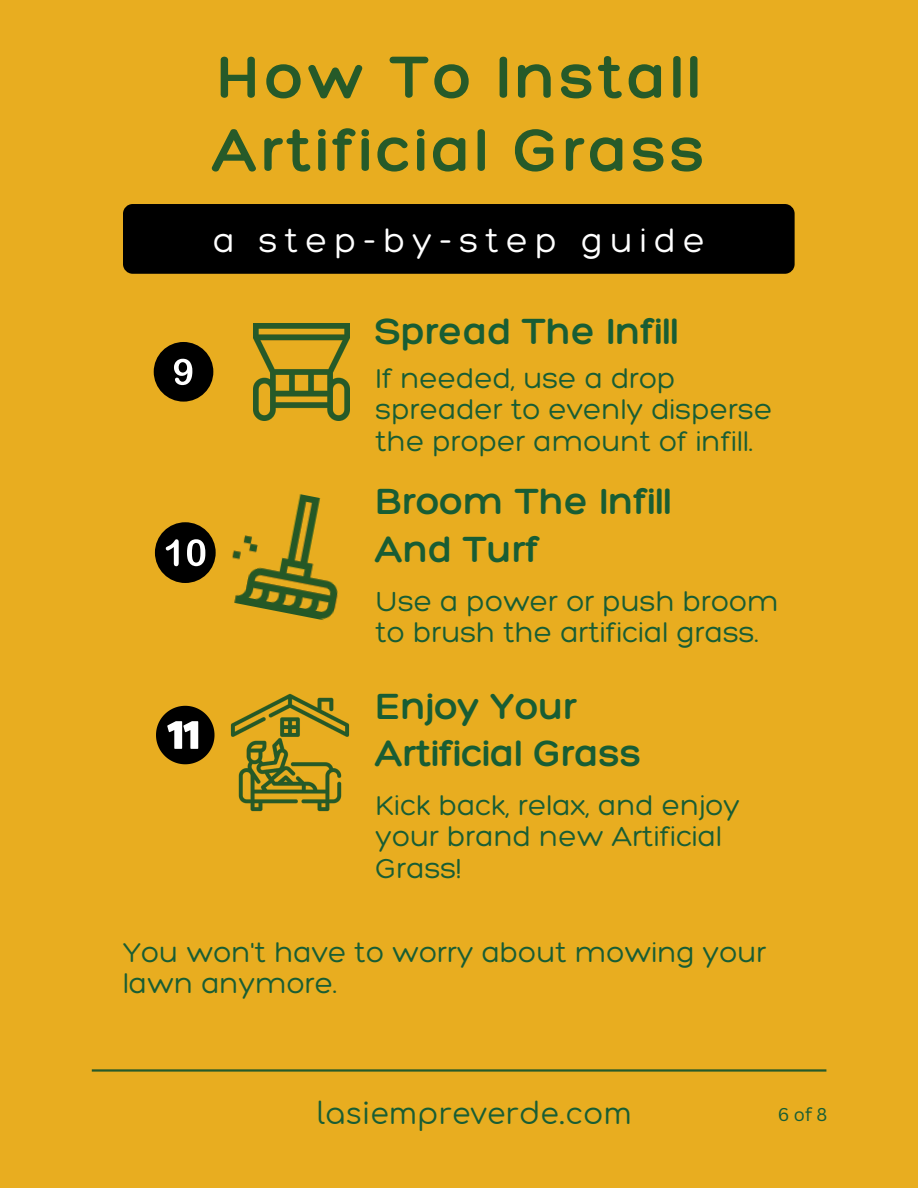
<style>
.page{position:relative;width:918px;height:1188px;background:#e8ad20}
.page>*{position:absolute;margin:0;border:0;box-sizing:border-box;transform-origin:0 0}
.t1{font:300 64.5px/73.2px "Hero";letter-spacing:.06em;color:#265a29}
.t2{font:300 39.45px/47.2px "Hero";color:#185d34}
.t3{font:300 35.25px "Hero";letter-spacing:.205em;color:#fff}
.t4{font:30px "Comfortaa";color:#185d34}
.t5{font:300 29.7px/31.5px "Hero";color:#185d34}
.t6{font:18px "Canva Sans";color:#185d34}
</style>
<div class="page">
<div style="left:154px;top:342px;width:59px;height:60px;background:#000;border-radius:50%"></div>
<svg style="left:174px;top:359px;width:18px;height:26px"></svg>
<div style="left:155px;top:522px;width:61px;height:61px;background:#000;border-radius:50%"></div>
<svg style="left:166px;top:539px;width:13px;height:27px"></svg>
<svg style="left:187px;top:539px;width:18px;height:27px"></svg>
<div style="left:123px;top:204px;width:672px;height:70px;background:#000;border-radius:10px"></div>
<img style="left:253px;top:324px;width:97px;height:97px">
<hr style="left:92px;top:1069px;width:734px;height:3px;background:#265a29">
<img style="left:232px;top:494px;width:106px;height:126px">
<img style="left:230px;top:693px;width:120px;height:119px">
<svg style="left:156px;top:706px;width:59px;height:58px"></svg>
<h1 class="t1" style="left:213px;top:39px;width:494px">How To Install<br>Artificial Grass</h1>
<p class="t3" style="left:213px;top:218px;width:493px">a step-by-step guide</p>
<h2 class="t2" style="left:376px;top:306px;width:305px">Spread The Infill</h2>
<p class="t5" style="left:376px;top:362px;width:398px">If needed, use a drop spreader to evenly disperse the proper amount of infill.</p>
<h2 class="t2" style="left:376px;top:477px;width:298px">Broom The Infill<br>And Turf</h2>
<p class="t5" style="left:376px;top:584px;width:405px">Use a power or push broom to brush the artificial grass.</p>
<h2 class="t2" style="left:376px;top:682px;width:267px">Enjoy Your<br>Artificial Grass</h2>
<p class="t5" style="left:376px;top:789px;width:366px">Kick back, relax, and enjoy your brand new Artificial<br>Grass!</p>
<p class="t5" style="left:123px;top:936px;width:645px">You won't have to worry about mowing your lawn anymore.</p>
<p class="t4" style="left:317px;top:1097px;width:317px">lasiempreverde.com</p>
<p class="t6" style="left:778px;top:1102px;width:51px">6 of 8</p>
</div>
